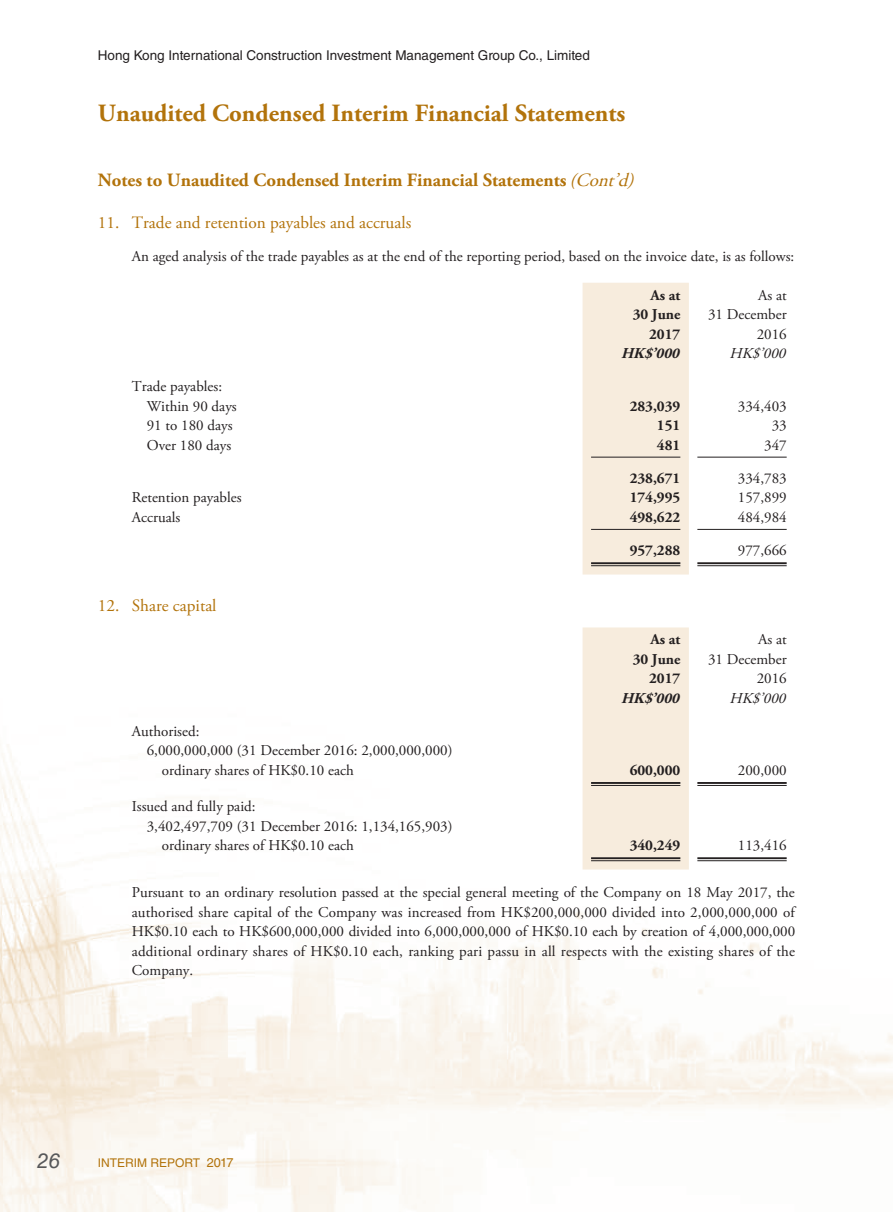
<style>
.page{position:relative;width:893px;height:1212px;background:#fff}
.page>*{position:absolute;margin:0;border:0;box-sizing:border-box;transform-origin:0 0}
.t1{font:700 24.75px "Adobe Garamond Pro";color:#b2730b}
.t2{font:italic 21px "Helvetica LT Std";color:#57585a}
._3__標題{font:700 18.75px "Adobe Garamond Pro";color:#b2730b}
._4__副標題{font:17.25px "Adobe Garamond Pro";color:#b2730b}
._1__內文{font:15px/19.5px "Adobe Garamond Pro";color:#231f20;text-align:justify}
._1__內文-2{font:700 15px "Adobe Garamond Pro";color:#231f20}
._1__內文-3{font:italic 700 15px "Adobe Garamond Pro";color:#231f20}
._1__內文-4{font:italic 15px "Adobe Garamond Pro";color:#231f20}
.t3{font:13.5px "Helvetica LT Std";color:#231f20}
.t4{font:12px "Helvetica LT Std";color:#b2730b}
.s1{font-weight:400;font-style:italic}
.s2{font-size:12.75px}
</style>
<div class="page">
<img style="left:0;top:283px;width:892px;height:929px">
<div style="left:583px;top:283px;width:106px;height:291px;background:#f7ecdd"></div>
<hr style="left:591px;top:457px;width:89px;height:1px;background:#231f20">
<hr style="left:697px;top:457px;width:90px;height:1px;background:#231f20">
<hr style="left:591px;top:529px;width:89px;height:1px;background:#231f20">
<hr style="left:697px;top:529px;width:90px;height:1px;background:#231f20">
<hr style="left:591px;top:562px;width:89px;height:2px;background:#231f20">
<hr style="left:591px;top:565px;width:89px;height:1px;background:#231f20">
<hr style="left:697px;top:562px;width:90px;height:2px;background:#231f20">
<hr style="left:697px;top:565px;width:90px;height:1px;background:#231f20">
<div style="left:583px;top:627px;width:106px;height:242px;background:#f7ecdd"></div>
<hr style="left:591px;top:782px;width:89px;height:2px;background:#231f20">
<hr style="left:591px;top:785px;width:89px;height:1px;background:#231f20">
<hr style="left:697px;top:782px;width:90px;height:2px;background:#231f20">
<hr style="left:697px;top:785px;width:90px;height:1px;background:#231f20">
<hr style="left:591px;top:857px;width:89px;height:2px;background:#231f20">
<hr style="left:591px;top:860px;width:89px;height:1px;background:#231f20">
<hr style="left:697px;top:857px;width:90px;height:2px;background:#231f20">
<hr style="left:697px;top:860px;width:90px;height:1px;background:#231f20">
<p class="t3" style="left:98px;top:48px;width:494px">Hong Kong International Construction Investment Management Group Co., Limited</p>
<h1 class="t1" style="left:98px;top:99px;width:529px">Unaudited Condensed Interim Financial Statements</h1>
<p class="_3__標題" style="left:98px;top:169px;width:543px">Notes to Unaudited Condensed Interim Financial Statements <span class="s1">(Cont’d)</span></p>
<p class="_4__副標題" style="left:98px;top:212px;width:315px">11. Trade and retention payables and accruals</p>
<p class="_1__內文" style="left:132px;top:247px;width:664px">An aged analysis of the trade payables as at the end of the reporting period, based on the invoice date, is as follows:</p>
<p class="_1__內文-2" style="left:650px;top:286px;width:31px">As at</p>
<p class="_1__內文" style="left:758px;top:286px;width:30px">As at</p>
<p class="_1__內文-2" style="left:633px;top:306px;width:49px">30 June</p>
<p class="_1__內文" style="left:708px;top:305px;width:80px">31 December</p>
<p class="_1__內文-2" style="left:649px;top:325px;width:33px">2017</p>
<p class="_1__內文" style="left:757px;top:325px;width:32px">2016</p>
<p class="_1__內文-3" style="left:621px;top:345px;width:64px">HK$’000</p>
<p class="_1__內文-4" style="left:730px;top:344px;width:62px">HK$’000</p>
<p class="_1__內文" style="left:132px;top:377px;width:92px">Trade payables:</p>
<p class="_1__內文" style="left:147px;top:397px;width:91px">Within 90 days</p>
<p class="_1__內文-2" style="left:630px;top:397px;width:52px">283,039</p>
<p class="_1__內文" style="left:738px;top:397px;width:50px">334,403</p>
<p class="_1__內文" style="left:147px;top:416px;width:87px">91 to 180 days</p>
<p class="_1__內文-2" style="left:657px;top:417px;width:25px">151</p>
<p class="_1__內文" style="left:772px;top:416px;width:16px">33</p>
<p class="_1__內文" style="left:147px;top:436px;width:86px">Over 180 days</p>
<p class="_1__內文-2" style="left:657px;top:436px;width:25px">481</p>
<p class="_1__內文" style="left:764px;top:436px;width:24px">347</p>
<p class="_1__內文-2" style="left:630px;top:469px;width:52px">238,671</p>
<p class="_1__內文" style="left:738px;top:469px;width:50px">334,783</p>
<p class="_1__內文" style="left:132px;top:488px;width:111px">Retention payables</p>
<p class="_1__內文-2" style="left:630px;top:489px;width:52px">174,995</p>
<p class="_1__內文" style="left:738px;top:488px;width:50px">157,899</p>
<p class="_1__內文" style="left:132px;top:508px;width:50px">Accruals</p>
<p class="_1__內文-2" style="left:630px;top:508px;width:52px">498,622</p>
<p class="_1__內文" style="left:738px;top:508px;width:50px">484,984</p>
<p class="_1__內文-2" style="left:630px;top:542px;width:52px">957,288</p>
<p class="_1__內文" style="left:738px;top:541px;width:50px">977,666</p>
<p class="_4__副標題" style="left:98px;top:596px;width:120px">12. Share capital</p>
<p class="_1__內文-2" style="left:650px;top:631px;width:31px">As at</p>
<p class="_1__內文" style="left:758px;top:630px;width:30px">As at</p>
<p class="_1__內文-2" style="left:633px;top:650px;width:49px">30 June</p>
<p class="_1__內文" style="left:708px;top:650px;width:80px">31 December</p>
<p class="_1__內文-2" style="left:649px;top:670px;width:33px">2017</p>
<p class="_1__內文" style="left:757px;top:669px;width:32px">2016</p>
<p class="_1__內文-3" style="left:621px;top:689px;width:64px">HK$’000</p>
<p class="_1__內文-4" style="left:730px;top:689px;width:62px">HK$’000</p>
<p class="_1__內文" style="left:132px;top:722px;width:69px">Authorised:</p>
<p class="_1__內文" style="left:147px;top:741px;width:307px">6,000,000,000 (31 December 2016: 2,000,000,000)</p>
<p class="_1__內文" style="left:162px;top:761px;width:193px">ordinary shares of HK$0.10 each</p>
<p class="_1__內文-2" style="left:630px;top:761px;width:52px">600,000</p>
<p class="_1__內文" style="left:738px;top:761px;width:50px">200,000</p>
<p class="_1__內文" style="left:132px;top:797px;width:125px">Issued and fully paid:</p>
<p class="_1__內文" style="left:147px;top:817px;width:307px">3,402,497,709 (31 December 2016: 1,134,165,903)</p>
<p class="_1__內文" style="left:162px;top:836px;width:193px">ordinary shares of HK$0.10 each</p>
<p class="_1__內文-2" style="left:630px;top:837px;width:52px">340,249</p>
<p class="_1__內文" style="left:738px;top:836px;width:50px">113,416</p>
<p class="_1__內文" style="left:132px;top:883px;width:665px">Pursuant to an ordinary resolution passed at the special general meeting of the Company on 18 May 2017, the authorised share capital of the Company was increased from HK$200,000,000 divided into 2,000,000,000 of HK$0.10 each to HK$600,000,000 divided into 6,000,000,000 of HK$0.10 each by creation of 4,000,000,000 additional ordinary shares of HK$0.10 each, ranking pari passu in all respects with the existing shares of the Company.</p>
<h2 class="t2" style="left:37px;top:1148px;width:25px">26</h2>
<p class="t4" style="left:98px;top:1156px;width:137px">INTERIM REPORT <span class="s2">2017</span></p>
</div>
